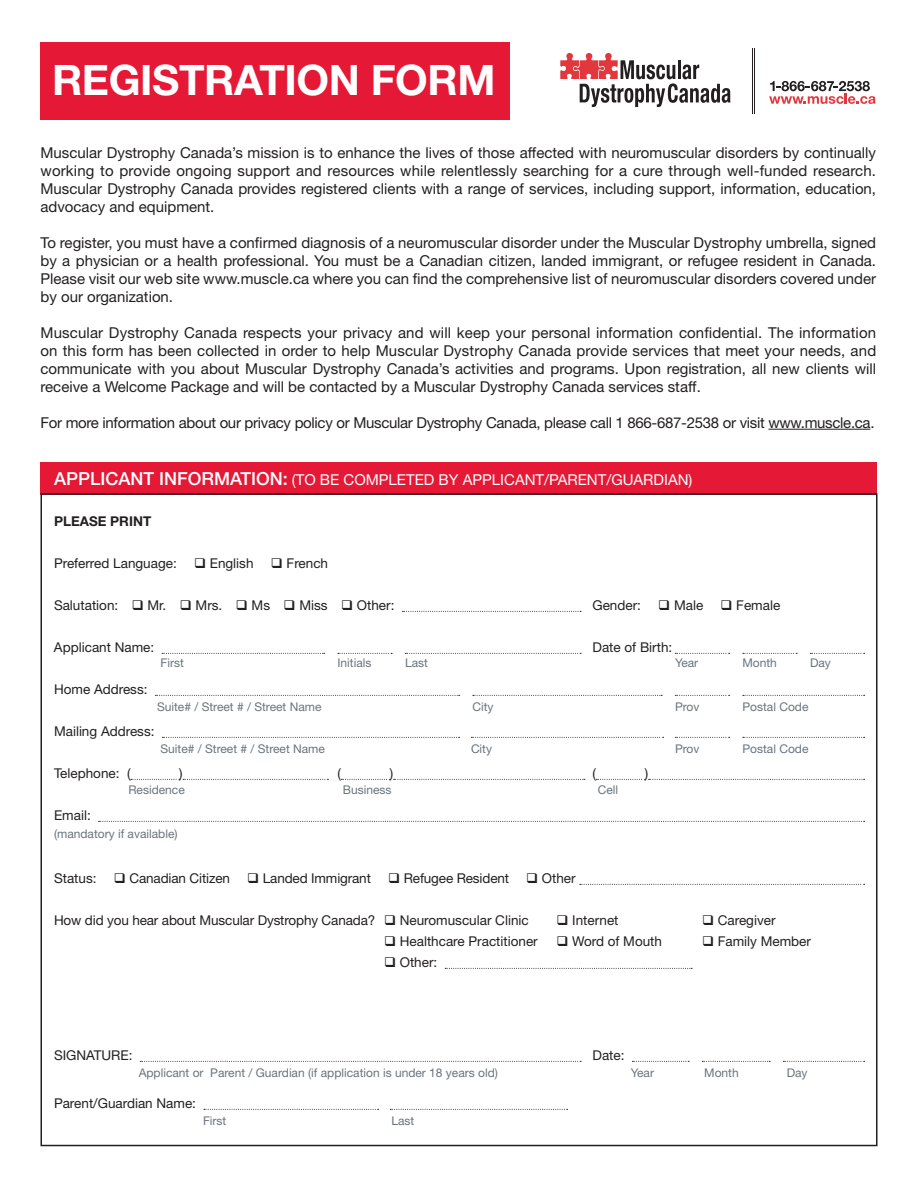
<style>
.page{position:relative;width:918px;height:1188px;background:#fff}
.page>*{position:absolute;margin:0;border:0;box-sizing:border-box;transform-origin:0 0}
.t1{font:700 42px "Helvetica Neue LT Pro";letter-spacing:-.01em;color:#fff}
.t2{font:15px/18px "Helvetica Neue LT Pro";color:#231f20;text-align:justify}
.t3{font:15px "Helvetica Neue LT Pro";letter-spacing:-.02em;color:#231f20}
.t4{font:15px "Helvetica Neue LT Pro";color:#fff}
.t5{font:13.5px "Helvetica Neue LT Pro";color:#231f20}
.t6{font:700 13.5px "Helvetica Neue LT Pro";color:#231f20}
.t7{font:12px "Helvetica Neue LT Pro";color:#6a747b}
.s1{font-weight:500;font-size:18px}
</style>
<div class="page">
<div style="left:40px;top:42px;width:470px;height:78px;background:#e51836"></div>
<div style="left:40px;top:463px;width:838px;height:32px;background:#e51836"></div>
<hr style="left:768px;top:429px;width:102px;height:1px;background:#231f20">
<svg style="left:560px;top:53px;width:171px;height:54px"></svg>
<hr style="left:753px;top:48px;width:1px;height:66px;background:#231f20">
<hr style="left:755px;top:48px;width:1px;height:66px;background:#231f20">
<svg style="left:769px;top:81px;width:106px;height:23px"></svg>
<svg style="left:402px;top:611px;width:179px;height:1px"></svg>
<svg style="left:162px;top:653px;width:163px;height:1px"></svg>
<svg style="left:338px;top:653px;width:54px;height:1px"></svg>
<svg style="left:405px;top:653px;width:176px;height:1px"></svg>
<svg style="left:675px;top:653px;width:55px;height:1px"></svg>
<svg style="left:743px;top:653px;width:54px;height:1px"></svg>
<svg style="left:810px;top:653px;width:55px;height:1px"></svg>
<svg style="left:155px;top:695px;width:305px;height:1px"></svg>
<svg style="left:473px;top:695px;width:189px;height:1px"></svg>
<svg style="left:675px;top:695px;width:55px;height:1px"></svg>
<svg style="left:743px;top:695px;width:122px;height:1px"></svg>
<svg style="left:162px;top:737px;width:298px;height:1px"></svg>
<svg style="left:471px;top:737px;width:193px;height:1px"></svg>
<svg style="left:675px;top:737px;width:55px;height:1px"></svg>
<svg style="left:743px;top:737px;width:122px;height:1px"></svg>
<svg style="left:131px;top:779px;width:197px;height:1px"></svg>
<svg style="left:341px;top:779px;width:244px;height:1px"></svg>
<svg style="left:596px;top:779px;width:269px;height:1px"></svg>
<svg style="left:99px;top:821px;width:766px;height:1px"></svg>
<svg style="left:580px;top:884px;width:285px;height:1px"></svg>
<svg style="left:445px;top:968px;width:247px;height:1px"></svg>
<svg style="left:140px;top:1061px;width:441px;height:1px"></svg>
<svg style="left:632px;top:1061px;width:57px;height:1px"></svg>
<svg style="left:702px;top:1061px;width:68px;height:1px"></svg>
<svg style="left:783px;top:1061px;width:82px;height:1px"></svg>
<svg style="left:204px;top:1109px;width:175px;height:1px"></svg>
<svg style="left:390px;top:1109px;width:178px;height:1px"></svg>
<p class="t1" style="left:52px;top:53px;width:445px">REGISTRATION FORM</p>
<p class="t2" style="left:40px;top:143px;width:837px">Muscular Dystrophy Canada’s mission is to enhance the lives of those affected with neuromuscular disorders by continually working to provide ongoing support and resources while relentlessly searching for a cure through well-funded research.<br>Muscular Dystrophy Canada provides registered clients with a range of services, including support, information, education, advocacy and equipment.</p>
<p class="t2" style="left:40px;top:233px;width:837px">To register, you must have a confirmed diagnosis of a neuromuscular disorder under the Muscular Dystrophy umbrella, signed by a physician or a health professional. You must be a Canadian citizen, landed immigrant, or refugee resident in Canada.<br>Please visit our web site www.muscle.ca where you can find the comprehensive list of neuromuscular disorders covered under by our organization.</p>
<p class="t2" style="left:40px;top:323px;width:837px">Muscular Dystrophy Canada respects your privacy and will keep your personal information confidential. The information on this form has been collected in order to help Muscular Dystrophy Canada provide services that meet your needs, and communicate with you about Muscular Dystrophy Canada’s activities and programs. Upon registration, all new clients will receive a Welcome Package and will be contacted by a Muscular Dystrophy Canada services staff.</p>
<p class="t3" style="left:40px;top:413px;width:836px">For more information about our privacy policy or Muscular Dystrophy Canada, please call 1 866-687-2538 or visit www.muscle.ca.</p>
<p class="t4" style="left:54px;top:470px;width:640px"><span class="s1">APPLICANT INFORMATION:</span> (TO BE COMPLETED BY APPLICANT/PARENT/GUARDIAN)</p>
<p class="t6" style="left:54px;top:513px;width:99px">PLEASE PRINT</p>
<p class="t5" style="left:54px;top:555px;width:124px">Preferred Language:</p>
<p class="t5" style="left:194px;top:555px;width:61px">❑ English</p>
<p class="t5" style="left:271px;top:555px;width:59px">❑ French</p>
<p class="t5" style="left:54px;top:597px;width:342px">Salutation: ❑ Mr. ❑ Mrs. ❑ Ms ❑ Miss ❑ Other:</p>
<p class="t5" style="left:592px;top:597px;width:50px">Gender:</p>
<p class="t5" style="left:658px;top:597px;width:47px">❑ Male</p>
<p class="t5" style="left:721px;top:597px;width:61px">❑ Female</p>
<p class="t5" style="left:54px;top:639px;width:102px">Applicant Name:</p>
<p class="t5" style="left:593px;top:639px;width:81px">Date of Birth:</p>
<p class="t5" style="left:54px;top:681px;width:95px">Home Address:</p>
<p class="t5" style="left:54px;top:723px;width:102px">Mailing Address:</p>
<p class="t5" style="left:54px;top:765px;width:78px">Telephone: (</p>
<p class="t5" style="left:179px;top:765px;width:5px">)</p>
<p class="t5" style="left:338px;top:765px;width:5px">(</p>
<p class="t5" style="left:390px;top:765px;width:5px">)</p>
<p class="t5" style="left:593px;top:765px;width:5px">(</p>
<p class="t5" style="left:645px;top:765px;width:5px">)</p>
<p class="t5" style="left:54px;top:807px;width:38px">Email:</p>
<p class="t7" style="left:160px;top:656px;width:25px">First</p>
<p class="t7" style="left:338px;top:656px;width:35px">Initials</p>
<p class="t7" style="left:405px;top:656px;width:24px">Last</p>
<p class="t7" style="left:675px;top:656px;width:25px">Year</p>
<p class="t7" style="left:742px;top:656px;width:36px">Month</p>
<p class="t7" style="left:810px;top:656px;width:22px">Day</p>
<p class="t7" style="left:157px;top:699px;width:166px">Suite# / Street # / Street Name</p>
<p class="t7" style="left:472px;top:699px;width:23px">City</p>
<p class="t7" style="left:675px;top:699px;width:26px">Prov</p>
<p class="t7" style="left:742px;top:699px;width:67px">Postal Code</p>
<p class="t7" style="left:160px;top:741px;width:166px">Suite# / Street # / Street Name</p>
<p class="t7" style="left:471px;top:741px;width:23px">City</p>
<p class="t7" style="left:675px;top:741px;width:26px">Prov</p>
<p class="t7" style="left:742px;top:741px;width:67px">Postal Code</p>
<p class="t7" style="left:128px;top:782px;width:58px">Residence</p>
<p class="t7" style="left:343px;top:782px;width:50px">Business</p>
<p class="t7" style="left:598px;top:782px;width:22px">Cell</p>
<p class="t7" style="left:54px;top:826px;width:125px">(mandatory if available)</p>
<p class="t5" style="left:54px;top:870px;width:44px">Status:</p>
<p class="t5" style="left:114px;top:870px;width:118px">❑ Canadian Citizen</p>
<p class="t5" style="left:247px;top:870px;width:125px">❑ Landed Immigrant</p>
<p class="t5" style="left:388px;top:870px;width:123px">❑ Refugee Resident</p>
<p class="t5" style="left:526px;top:870px;width:51px">❑ Other</p>
<p class="t5" style="left:54px;top:912px;width:476px">How did you hear about Muscular Dystrophy Canada? ❑ Neuromuscular Clinic</p>
<p class="t5" style="left:556px;top:912px;width:64px">❑ Internet</p>
<p class="t5" style="left:702px;top:912px;width:75px">❑ Caregiver</p>
<p class="t5" style="left:384px;top:933px;width:155px">❑ Healthcare Practitioner</p>
<p class="t5" style="left:556px;top:933px;width:107px">❑ Word of Mouth</p>
<p class="t5" style="left:702px;top:933px;width:111px">❑ Family Member</p>
<p class="t5" style="left:384px;top:954px;width:55px">❑ Other:</p>
<p class="t5" style="left:54px;top:1047px;width:80px">SIGNATURE:</p>
<p class="t5" style="left:593px;top:1047px;width:34px">Date:</p>
<p class="t5" style="left:54px;top:1095px;width:144px">Parent/Guardian Name:</p>
<p class="t7" style="left:139px;top:1065px;width:361px">Applicant or Parent / Guardian (if application is under 18 years old)</p>
<p class="t7" style="left:631px;top:1065px;width:25px">Year</p>
<p class="t7" style="left:704px;top:1065px;width:36px">Month</p>
<p class="t7" style="left:787px;top:1065px;width:22px">Day</p>
<p class="t7" style="left:203px;top:1113px;width:25px">First</p>
<p class="t7" style="left:392px;top:1113px;width:24px">Last</p>
</div>
